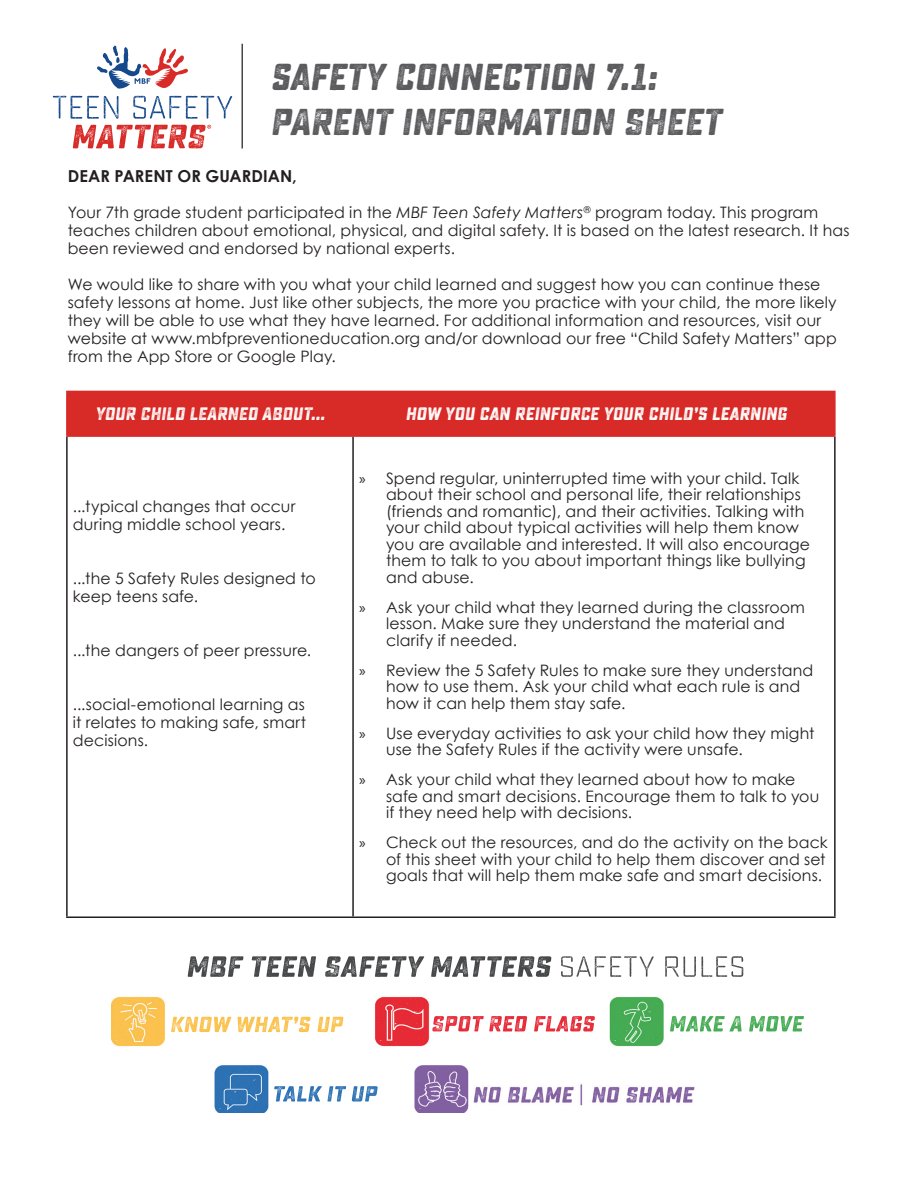
<style>
.page{position:relative;width:918px;height:1188px;background:#fff}
.page>*{position:absolute;margin:0;border:0;box-sizing:border-box;transform-origin:0 0}
.t1{font:37.5px/45px "Sucrose Slant Bold Two";letter-spacing:-.005em;color:#5b5b5e}
.Checklist_Headers{font:18px "Sucrose Slant Bold Two";color:#fff}
.t2{font:700 16.5px "Century Gothic";letter-spacing:.005em;color:#231f20}
.t3{font:15.75px/16.5px "Century Gothic";letter-spacing:.01em;color:#231f20}
.s1{font-style:italic}
.s2{font-family:"Myriad Pro"}
</style>
<div class="page">
<svg style="left:97px;top:46px;width:91px;height:43px"></svg>
<svg style="left:53px;top:96px;width:179px;height:53px"></svg>
<hr style="left:242px;top:44px;width:1px;height:104px;background:#464748">
<img style="left:111px;top:956px;width:693px;height:157px">
<div style="left:68px;top:392px;width:766px;height:43px;background:#d82a27"></div>
<hr style="left:66px;top:391px;width:287px;height:1px;background:#d82a27">
<hr style="left:66px;top:392px;width:2px;height:43px;background:#d82a27">
<hr style="left:353px;top:391px;width:483px;height:1px;background:#d82a27">
<hr style="left:352px;top:392px;width:2px;height:43px;background:#d82a27">
<hr style="left:834px;top:392px;width:2px;height:43px;background:#d82a27">
<hr style="left:66px;top:435px;width:287px;height:2px;background:#d82a27">
<hr style="left:353px;top:435px;width:483px;height:2px;background:#d82a27">
<hr style="left:66px;top:437px;width:2px;height:479px;background:#231f20">
<hr style="left:352px;top:437px;width:2px;height:479px;background:#231f20">
<hr style="left:834px;top:437px;width:2px;height:479px;background:#231f20">
<hr style="left:66px;top:916px;width:287px;height:2px;background:#231f20">
<hr style="left:353px;top:916px;width:483px;height:2px;background:#231f20">
<p class="t1" style="left:270px;top:55px;width:453px">SAFETY CONNECTION 7.1:<br>PARENT INFORMATION SHEET</p>
<p class="t2" style="left:68px;top:163px;width:231px">DEAR PARENT OR GUARDIAN,</p>
<p class="t3" style="left:68px;top:203px;width:783px;line-height:18px">Your 7th grade student participated in the <span class="s1">MBF Teen Safety Matters</span><sup>®</sup> program today. This program teaches children about emotional, physical, and digital safety. It is based on the latest research. It has been reviewed and endorsed by national experts.</p>
<p class="t3" style="left:68px;top:275px;width:771px;line-height:18px">We would like to share with you what your child learned and suggest how you can continue these safety lessons at home. Just like other subjects, the more you practice with your child, the more likely they will be able to use what they have learned. For additional information and resources, visit our website at www.mbfpreventioneducation.org and/or download our free “Child Safety Matters” app from the App Store or Google Play.</p>
<p class="Checklist_Headers" style="left:95px;top:403px;width:231px">YOUR CHILD LEARNED ABOUT...</p>
<p class="Checklist_Headers" style="left:405px;top:403px;width:383px">HOW YOU CAN REINFORCE YOUR CHILD’S LEARNING</p>
<p class="t3" style="left:73px;top:497px;width:224px;line-height:18px">...typical changes that occur during middle school years.</p>
<p class="t3" style="left:73px;top:569px;width:244px;line-height:18px">...the 5 Safety Rules designed to keep teens safe.</p>
<p class="t3" style="left:73px;top:642px;width:240px">...the dangers of peer pressure.</p>
<p class="t3" style="left:73px;top:695px;width:235px;line-height:18px;text-align:justify">...social-emotional learning as it relates to making safe, smart decisions.</p>
<p class="t3" style="left:386px;top:470px;width:426px;text-indent:-27px"><span class="s2">»</span> Spend regular, uninterrupted time with your child. Talk about their school and personal life, their relationships (friends and romantic), and their activities. Talking with your child about typical activities will help them know you are available and interested. It will also encourage them to talk to you about important things like bullying and abuse.</p>
<p class="t3" style="left:386px;top:599px;width:420px;text-indent:-27px"><span class="s2">»</span> Ask your child what they learned during the classroom lesson. Make sure they understand the material and clarify if needed.</p>
<p class="t3" style="left:386px;top:662px;width:429px;text-indent:-27px"><span class="s2">»</span> Review the 5 Safety Rules to make sure they understand how to use them. Ask your child what each rule is and how it can help them stay safe.</p>
<p class="t3" style="left:386px;top:725px;width:430px;text-indent:-27px"><span class="s2">»</span> Use everyday activities to ask your child how they might use the Safety Rules if the activity were unsafe.</p>
<p class="t3" style="left:386px;top:771px;width:435px;text-indent:-27px"><span class="s2">»</span> Ask your child what they learned about how to make safe and smart decisions. Encourage them to talk to you if they need help with decisions.</p>
<p class="t3" style="left:386px;top:834px;width:443px;text-indent:-27px"><span class="s2">»</span> Check out the resources, and do the activity on the back of this sheet with your child to help them discover and set goals that will help them make safe and smart decisions.</p>
</div>
